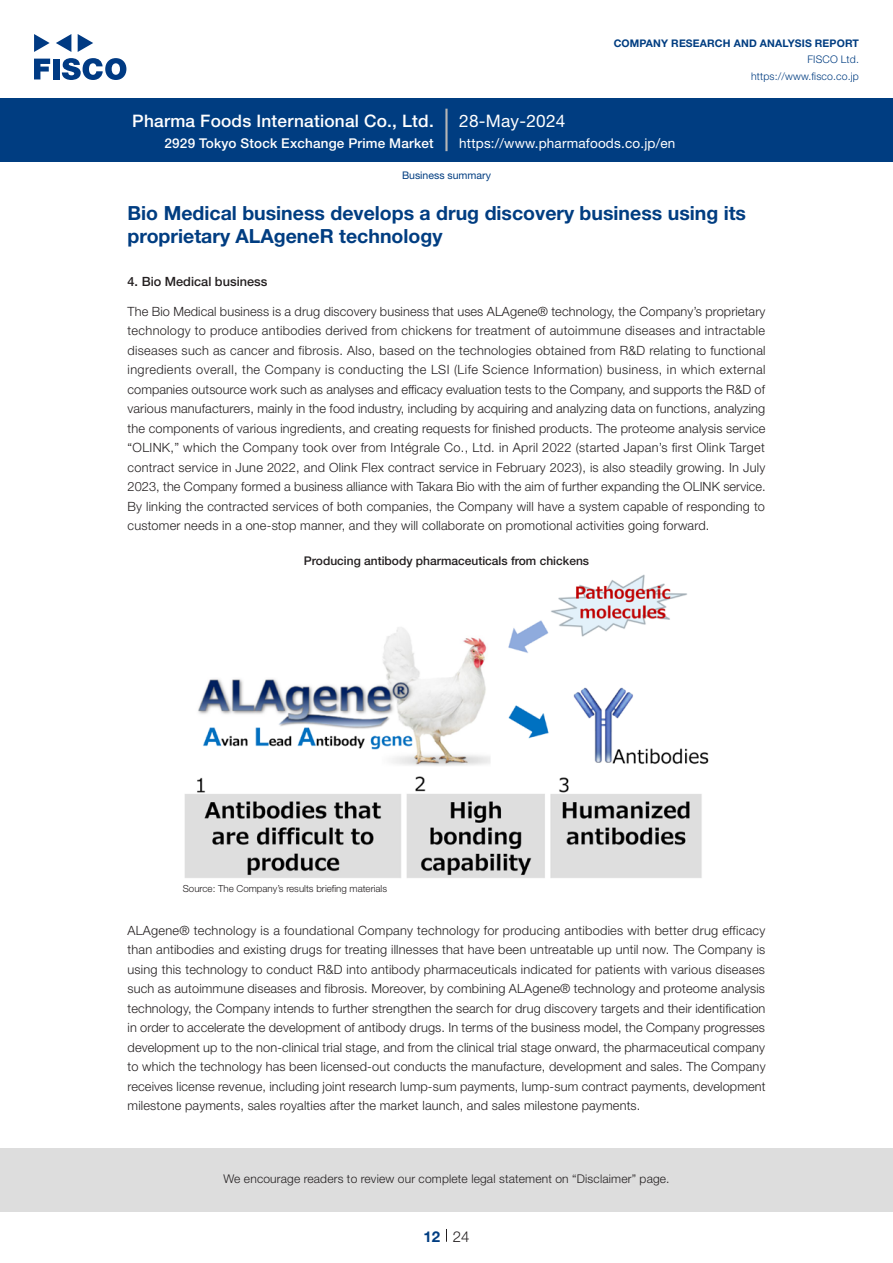
<style>
.page{position:relative;width:893px;height:1263px;background:#fff}
.page>*{position:absolute;margin:0;border:0;box-sizing:border-box;transform-origin:0 0}
.中タイトル_e{font:700 19.5px/22.5px "Helvetica Neue LT Std";color:#003d81}
.t1{font:500 17.25px "Helvetica Neue LT Std";letter-spacing:.015em;color:#fff}
.t2{font:17.25px "Helvetica Neue LT Std";letter-spacing:.015em;color:#fff}
.t3{font:300 15px "Helvetica Neue LT Std";color:#231f20}
.t4{font:700 15px "Helvetica Neue LT Std";color:#003d81}
.t5{font:500 13.5px "Helvetica Neue LT Std";letter-spacing:.015em;color:#fff}
.t6{font:13.5px "Helvetica Neue LT Std";letter-spacing:.015em;color:#fff}
.本文_e{font:300 12.75px/19.5px "Helvetica Neue LT Std";letter-spacing:.015em;color:#231f20;text-align:justify}
.小タイトル_e{font:500 12.75px "Helvetica Neue LT Std";color:#231f20}
.t7{font:300 12px "Helvetica Neue LT Std";letter-spacing:.015em;color:#231f20}
.チャートタイトル_e{font:500 12px "Helvetica Neue LT Std";color:#231f20}
.t8{font:700 10.5px "Helvetica Neue LT Std";letter-spacing:.015em;color:#003d81}
.t9{font:300 10.5px/16.5px "Helvetica Neue LT Std";letter-spacing:.015em;color:#003d81;text-align:right}
.ヘッダー_e{font:10.5px "Helvetica Neue LT Std";color:#003d81}
.表組み基本スタイル_en{font:300 9.75px "Helvetica Neue LT Std";color:#231f20}
</style>
<div class="page">
<div style="left:0;top:1148px;width:893px;height:64px;background:#ddd"></div>
<svg style="left:34px;top:59px;width:16px;height:20px"></svg>
<div style="left:53px;top:59px;width:6px;height:20px;background:#003a83"></div>
<svg style="left:62px;top:58px;width:64px;height:22px"></svg>
<svg style="left:34px;top:34px;width:16px;height:18px"></svg>
<svg style="left:78px;top:34px;width:15px;height:18px"></svg>
<svg style="left:56px;top:34px;width:15px;height:18px"></svg>
<div style="left:0;top:98px;width:893px;height:64px;background:#003d81"></div>
<hr style="left:445px;top:109px;width:3px;height:42px;background:#b5b5b6">
<svg style="left:446px;top:1229px;width:1px;height:13px"></svg>
<img style="left:184px;top:574px;width:525px;height:304px">
<h2 class="t1" style="left:132px;top:110px;width:303px">Pharma Foods International Co., Ltd.</h2>
<p class="t5" style="left:165px;top:135px;width:271px">2929 Tokyo Stock Exchange Prime Market</p>
<h2 class="t2" style="left:459px;top:110px;width:108px">28-May-2024</h2>
<p class="t8" style="left:614px;top:37px;width:247px">COMPANY RESEARCH AND ANALYSIS REPORT</p>
<p class="t9" style="left:751px;top:51px;width:109px">FISCO Ltd. https://www.fisco.co j p.</p>
<p class="t6" style="left:459px;top:135px;width:218px">https://www.pharmafoods.co j p. /en</p>
<p class="ヘッダー_e" style="left:402px;top:169px;width:90px">Business summary</p>
<p class="中タイトル_e" style="left:128px;top:202px;width:620px">Bio Medical business develops a drug discovery business using its proprietary ALAgeneR technology</p>
<p class="小タイトル_e" style="left:128px;top:274px;width:141px">4. Bio Medical business</p>
<p class="本文_e" style="left:128px;top:301px;width:640px">The Bio Medical business is a drug discovery business that uses ALAgene® technology, the Company s’ proprietary technology to produce antibodies derived from chickens for treatment of autoimmune diseases and intractable diseases such as cancer and fibrosis. Also, based on the technologies obtained from R&amp;D relating to functional ingredients overall, the Company is conducting the LSI (Life Science Information) business in, which external companies outsource work such as analyses and efficacy evaluation tests to the Company, and supports the R&amp;D of various manufacturers, mainly in the food industry, including by acquiring and analyzing data on functions, analyzing the components of various ingredients, and creating requests for finished products. The proteome analysis service “OLINK,” which the Company took over from Intégrale Co., Ltd in. April 2022 (started Japan s’ first Olink Target contract service in June 2022, and Olink Flex contract service in February 2023 i s,) also steadily growing In. July 2023, the Company formed a business alliance with Takara Bio with the aim of further expanding the OLINK service.<br>By linking the contracted services of both companies, the Company will have a system capable of responding to customer needs in a one-stop manner, and they will collaborate on promotional activities going forward.</p>
<p class="チャートタイトル_e" style="left:304px;top:553px;width:287px">Producing antibody pharmaceuticals from chickens</p>
<p class="表組み基本スタイル_en" style="left:183px;top:882px;width:206px">Source: The Company s’ results briefing materials</p>
<p class="本文_e" style="left:128px;top:920px;width:640px">ALAgene® technology is a foundational Company technology for producing antibodies with better drug efficacy than antibodies and existing drugs for treating illnesses that have been untreatable up until now. The Company is using this technology to conduct R&amp;D into antibody pharmaceuticals indicated for patients with various diseases such as autoimmune diseases and fibrosis. Moreover, by combining ALAgene® technology and proteome analysis technology, the Company intends to further strengthen the search for drug discovery targets and their identification in order to accelerate the development of antibody drugs In. terms of the business model, the Company progresses development up to the non-clinical trial stage, and from the clinical trial stage onward, the pharmaceutical company to which the technology has been licensed-out conducts the manufacture, development and sales. The Company receives license revenue, including joint research lump-sum payments, lump-sum contract payments, development milestone payments, sales royalties after the market launch, and sales milestone payments.</p>
<p class="t7" style="left:223px;top:1171px;width:448px">We encourage readers to review our complete legal statement on “Disclaimer” page.</p>
<p class="t4" style="left:423px;top:1227px;width:18px">12</p>
<p class="t3" style="left:453px;top:1227px;width:18px">24</p>
</div>
